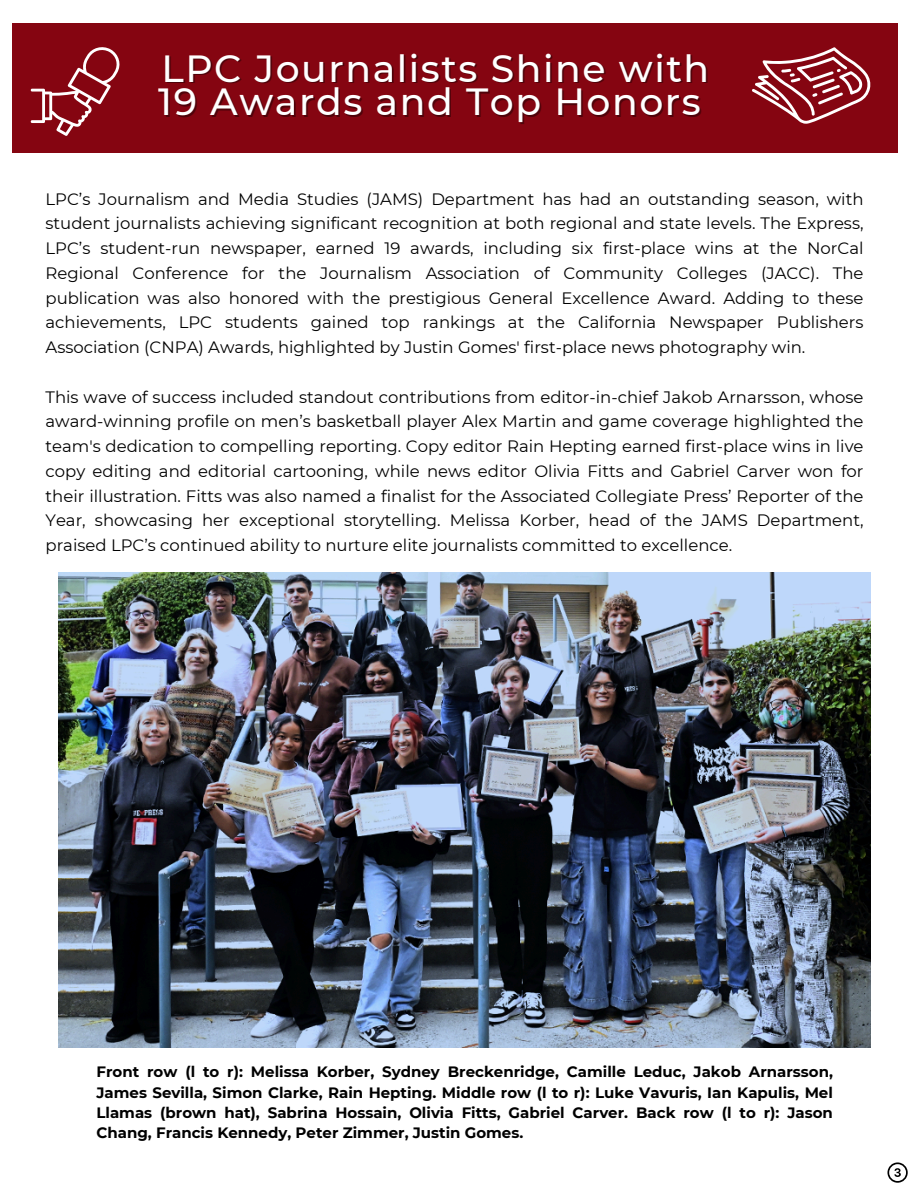
<style>
.page{position:relative;width:918px;height:1188px;background:#fff}
.page>*{position:absolute;margin:0;border:0;box-sizing:border-box;transform-origin:0 0}
.t1{font:500 37.8px "Montserrat";letter-spacing:.04em;color:#fff}
.t2{font:16.5px/24.8px "Montserrat";color:#000;text-align:justify}
.t3{font:700 15px/20.2px "Montserrat";color:#000;text-align:justify}
</style>
<div class="page">
<svg style="left:887px;top:1162px;width:21px;height:21px"></svg>
<img style="left:58px;top:573px;width:813px;height:475px">
<div style="left:12px;top:23px;width:885px;height:130px;background:#850511"></div>
<svg style="left:752px;top:47px;width:119px;height:77px"></svg>
<svg style="left:31px;top:47px;width:88px;height:89px"></svg>
<p class="t1" style="left:161px;top:45px;width:550px">LPC Journalists Shine with</p>
<p class="t1" style="left:158px;top:79px;width:544px">19 Awards and Top Honors</p>
<h1 class="t2" style="left:46px;top:186px;width:820px">LPC’s Journalism and Media Studies (JAMS) Department has had an outstanding season, with student journalists achieving significant recognition at both regional and state levels. The Express, LPC’s student-run newspaper, earned 19 awards, including six first-place wins at the NorCal Regional Conference for the Journalism Association of Community Colleges (JACC). The publication was also honored with the prestigious General Excellence Award. Adding to these achievements, LPC students gained top rankings at the California Newspaper Publishers Association (CNPA) Awards, highlighted by Justin Gomes' first-place news photography win.</h1>
<p class="t2" style="left:46px;top:384px;width:820px">This wave of success included standout contributions from editor-in-chief Jakob Arnarsson, whose award-winning profile on men’s basketball player Alex Martin and game coverage highlighted the team's dedication to compelling reporting. Copy editor Rain Hepting earned first-place wins in live copy editing and editorial cartooning, while news editor Olivia Fitts and Gabriel Carver won for their illustration. Fitts was also named a finalist for the Associated Collegiate Press’ Reporter of the Year, showcasing her exceptional storytelling. Melissa Korber, head of the JAMS Department, praised LPC’s continued ability to nurture elite journalists committed to excellence.</p>
<p class="t3" style="left:96px;top:1062px;width:738px">Front row (l to r): Melissa Korber, Sydney Breckenridge, Camille Leduc, Jakob Arnarsson, James Sevilla, Simon Clarke, Rain Hepting. Middle row (l to r): Luke Vavuris, Ian Kapulis, Mel Llamas (brown hat), Sabrina Hossain, Olivia Fitts, Gabriel Carver. Back row (l to r): Jason Chang, Francis Kennedy, Peter Zimmer, Justin Gomes.</p>
</div>
